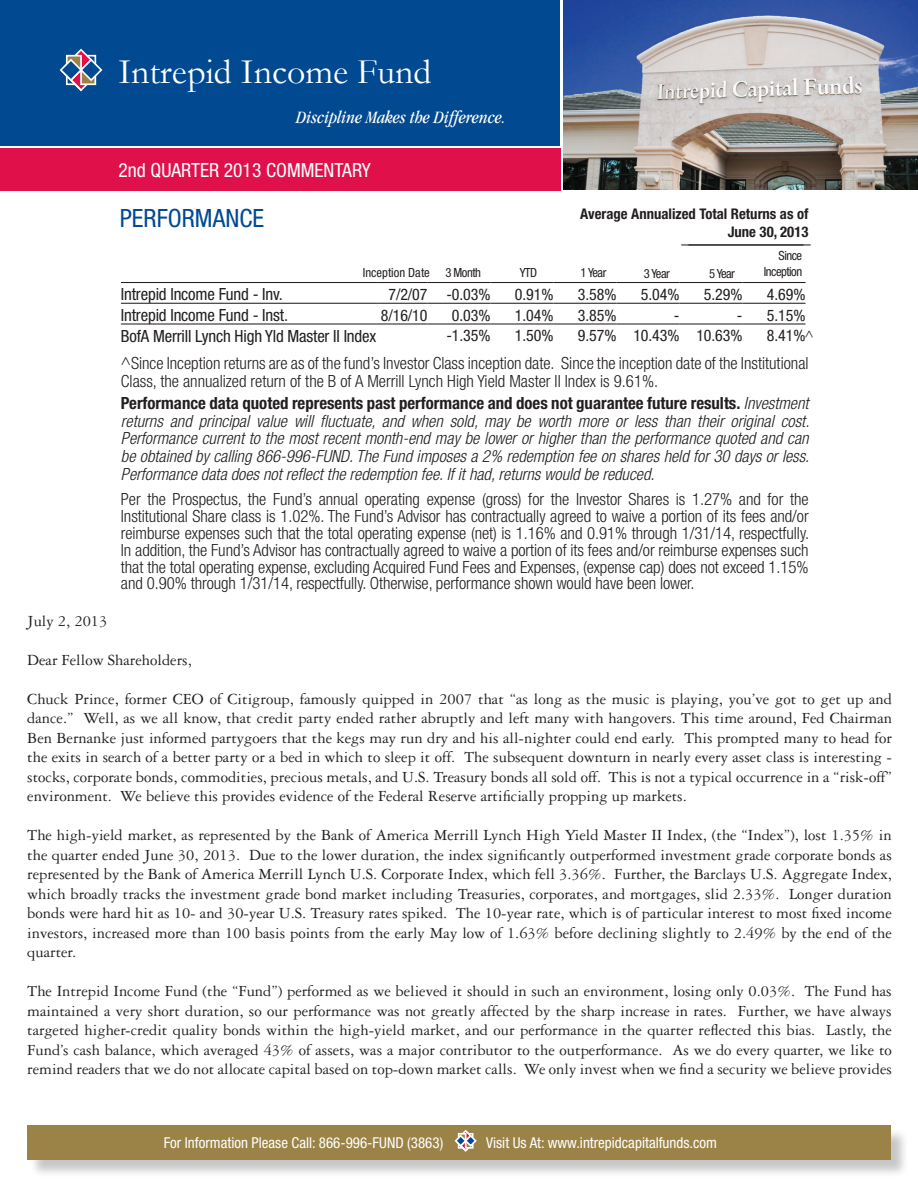
<style>
.page{position:relative;width:918px;height:1188px;background:#fff}
.page>*{position:absolute;margin:0;border:0;box-sizing:border-box;transform-origin:0 0}
.t1{font:36px "Garamond";color:#fff}
.t2{font:condensed 25.2px "Helvetica Neue";color:#014990}
.t3{font:condensed 19.5px "Helvetica Neue";color:#fff}
.t4{font:italic condensed 18px "Garamond";color:#fff}
.t5{font:300 condensed 16.8px/16.8px "Helvetica Neue";color:#231f20}
.t6{font:italic 300 condensed 16.8px/17.9px "Helvetica Neue";color:#231f20;text-align:justify}
.t7{font:condensed 16.8px "Helvetica Neue";letter-spacing:-.01em;color:#231f20}
.t8{font:16.5px/19.5px "Garamond Three";color:#231f20;text-align:justify}
.t9{font:condensed 15.9px "Helvetica Neue";letter-spacing:-.005em;color:#231f20}
.t10{font:condensed 15px "Helvetica Neue";color:#fff}
.t11{font:700 condensed 14.7px/17.7px "Helvetica Neue";color:#231f20;text-align:right}
.t12{font:condensed 12.6px/15.1px "Helvetica Neue";letter-spacing:-.04em;color:#231f20;text-align:right}
.t13{font:condensed 12.6px "Helvetica Neue";color:#231f20}
.s1{font-weight:700;font-style:normal}
.s2{font-weight:300;font-size:14.7px}
</style>
<div class="page">
<div style="left:0;top:0;width:560px;height:146px;background:#014990"></div>
<div style="left:0;top:149px;width:560px;height:42px;background:#e0104b"></div>
<img style="left:563px;top:0;width:355px;height:190px">
<svg style="left:59px;top:48px;width:44px;height:44px"></svg>
<div style="left:30px;top:1128px;width:879px;height:50px;background:#231f20;opacity:.25"></div>
<div style="left:27px;top:1125px;width:864px;height:35px;background:#9b8348"></div>
<svg style="left:455px;top:1130px;width:22px;height:22px"></svg>
<hr style="left:681px;top:244px;width:123px;height:1px;background:#231f20">
<hr style="left:688px;top:244px;width:123px;height:1px;background:#231f20">
<hr style="left:121px;top:282px;width:256px;height:1px;background:#231f20">
<hr style="left:121px;top:303px;width:256px;height:1px;background:#231f20">
<hr style="left:377px;top:282px;width:51px;height:1px;background:#231f20">
<hr style="left:377px;top:303px;width:51px;height:1px;background:#231f20">
<hr style="left:428px;top:282px;width:63px;height:1px;background:#231f20">
<hr style="left:428px;top:303px;width:63px;height:1px;background:#231f20">
<hr style="left:491px;top:282px;width:63px;height:1px;background:#231f20">
<hr style="left:491px;top:303px;width:63px;height:1px;background:#231f20">
<hr style="left:554px;top:282px;width:63px;height:1px;background:#231f20">
<hr style="left:554px;top:303px;width:63px;height:1px;background:#231f20">
<hr style="left:617px;top:282px;width:63px;height:1px;background:#231f20">
<hr style="left:617px;top:303px;width:63px;height:1px;background:#231f20">
<hr style="left:680px;top:282px;width:63px;height:1px;background:#231f20">
<hr style="left:680px;top:303px;width:63px;height:1px;background:#231f20">
<hr style="left:743px;top:282px;width:63px;height:1px;background:#231f20">
<hr style="left:743px;top:303px;width:63px;height:1px;background:#231f20">
<hr style="left:121px;top:323px;width:256px;height:2px;background:#231f20">
<hr style="left:377px;top:323px;width:51px;height:2px;background:#231f20">
<hr style="left:428px;top:323px;width:63px;height:2px;background:#231f20">
<hr style="left:491px;top:323px;width:63px;height:2px;background:#231f20">
<hr style="left:554px;top:323px;width:63px;height:2px;background:#231f20">
<hr style="left:617px;top:323px;width:63px;height:2px;background:#231f20">
<hr style="left:680px;top:323px;width:63px;height:2px;background:#231f20">
<hr style="left:743px;top:323px;width:63px;height:2px;background:#231f20">
<h1 class="t1" style="left:118px;top:47px;width:315px">Intrepid Income Fund</h1>
<p class="t4" style="left:296px;top:107px;width:211px">Discipline Makes the Difference.</p>
<p class="t3" style="left:118px;top:159px;width:254px">2nd QUARTER 2013 COMMENTARY</p>
<h2 class="t2" style="left:120px;top:203px;width:14px">performance</h2>
<p class="t11" style="left:580px;top:205px;width:230px">Average Annualized Total Returns as of<br>June 30, 2013</p>
<p class="t13" style="left:363px;top:265px;width:120px">Inception Date 3 Month</p>
<p class="t12" style="left:520px;top:265px;width:19px">YTD</p>
<p class="t12" style="left:581px;top:265px;width:27px">1 Year</p>
<p class="t12" style="left:709px;top:266px;width:27px">5 Year</p>
<p class="t12" style="left:644px;top:266px;width:27px">3 Year</p>
<p class="t12" style="left:764px;top:248px;width:40px">Since<br>Inception</p>
<p class="t7" style="left:121px;top:285px;width:163px">Intrepid Income Fund - Inv.</p>
<p class="t9" style="left:389px;top:285px;width:104px">7/2/07 -0.03%</p>
<p class="t9" style="left:515px;top:285px;width:40px">0.91%</p>
<p class="t9" style="left:578px;top:285px;width:40px">3.58%</p>
<p class="t9" style="left:641px;top:285px;width:40px">5.04%</p>
<p class="t9" style="left:704px;top:285px;width:40px">5.29%</p>
<p class="t9" style="left:767px;top:285px;width:40px">4.69%</p>
<p class="t7" style="left:121px;top:305px;width:169px">Intrepid Income Fund - Inst.</p>
<p class="t9" style="left:381px;top:306px;width:48px">8/16/10</p>
<p class="t9" style="left:452px;top:306px;width:40px">0.03%</p>
<p class="t9" style="left:515px;top:306px;width:40px">1.04%</p>
<p class="t9" style="left:578px;top:306px;width:40px">3.85%</p>
<p class="t9" style="left:674px;top:306px;width:7px">-</p>
<p class="t9" style="left:737px;top:306px;width:70px">- 5.15%</p>
<p class="t7" style="left:121px;top:326px;width:257px">BofA Merrill Lynch High Yld Master II Index</p>
<p class="t9" style="left:446px;top:327px;width:46px">-1.35%</p>
<p class="t9" style="left:515px;top:327px;width:40px">1.50%</p>
<p class="t9" style="left:578px;top:327px;width:166px">9.57% 10.43% 10.63%</p>
<p class="t5" style="left:121px;top:354px;width:689px;line-height:17.9px">^Since Inception returns are as of the fund’s Investor Class inception date. Since the inception date of the Institutional<br>Class, the annualized return of the B of A Merrill Lynch High Yield Master II Index is 9.61%.</p>
<p class="t6" style="left:121px;top:394px;width:690px"><span class="s1">Performance data quoted represents past performance and does not guarantee future results.</span> Investment returns and principal value will fluctuate, and when sold, may be worth more or less than their original cost.<br>Performance current to the most recent month-end may be lower or higher than the performance quoted and can be obtained by calling 866-996-FUND. The Fund imposes a 2% redemption fee on shares held for 30 days or less.<br>Performance data does not reflect the redemption fee. If it had, returns would be reduced.</p>
<p class="t5" style="left:121px;top:491px;width:690px;text-align:justify">Per the Prospectus, the Fund’s annual operating expense (gross) for the Investor Shares is 1.27% and for the Institutional Share class is 1.02%. The Fund’s Advisor has contractually agreed to waive a portion of its fees and/or reimburse expenses such that the total operating expense (net) is 1.16% and 0.91% through 1/31/14, respectfully.<br>In addition, the Fund’s Advisor has contractually agreed to waive a portion of its fees and/or reimburse expenses such that the total operating expense, excluding Acquired Fund Fees and Expenses, (expense cap) does not exceed 1.15% and 0.90% through 1/31/14, respectfully. Otherwise, performance shown would have been lower.</p>
<p class="t9" style="left:767px;top:327px;width:48px">8.41%<span class="s2">^</span></p>
<p class="t8" style="left:27px;top:611px;width:82px">July 2, 2013</p>
<p class="t8" style="left:27px;top:650px;width:166px">Dear Fellow Shareholders,</p>
<p class="t8" style="left:27px;top:689px;width:866px">Chuck Prince, former CEO of Citigroup, famously quipped in 2007 that “as long as the music is playing, you’ve got to get up and dance.” Well, as we all know, that credit party ended rather abruptly and left many with hangovers. This time around, Fed Chairman Ben Bernanke just informed partygoers that the kegs may run dry and his all-nighter could end early. This prompted many to head for the exits in search of a better party or a bed in which to sleep it off. The subsequent downturn in nearly every asset class is interesting - stocks, corporate bonds, commodities, precious metals, and U.S. Treasury bonds all sold off. This is not a typical occurrence in a “risk-off” environment. We believe this provides evidence of the Federal Reserve artificially propping up markets.</p>
<p class="t8" style="left:27px;top:826px;width:866px">The high-yield market, as represented by the Bank of America Merrill Lynch High Yield Master II Index, (the “Index”), lost 1.35% in the quarter ended June 30, 2013. Due to the lower duration, the index significantly outperformed investment grade corporate bonds as represented by the Bank of America Merrill Lynch U.S. Corporate Index, which fell 3.36%. Further, the Barclays U.S. Aggregate Index, which broadly tracks the investment grade bond market including Treasuries, corporates, and mortgages, slid 2.33%. Longer duration bonds were hard hit as 10- and 30-year U.S. Treasury rates spiked. The 10-year rate, which is of particular interest to most fixed income investors, increased more than 100 basis points from the early May low of 1.63% before declining slightly to 2.49% by the end of the quarter.</p>
<p class="t8" style="left:27px;top:982px;width:866px">The Intrepid Income Fund (the “Fund”) performed as we believed it should in such an environment, losing only 0.03%. The Fund has maintained a very short duration, so our performance was not greatly affected by the sharp increase in rates. Further, we have always targeted higher-credit quality bonds within the high-yield market, and our performance in the quarter reflected this bias. Lastly, the Fund’s cash balance, which averaged 43% of assets, was a major contributor to the outperformance. As we do every quarter, we like to remind readers that we do not allocate capital based on top-down market calls. We only invest when we find a security we believe provides</p>
<p class="t10" style="left:164px;top:1134px;width:281px">For Information Please Call: 866-996-FUND (3863)</p>
<p class="t10" style="left:486px;top:1134px;width:232px">Visit Us At: www.intrepidcapitalfunds.com</p>
</div>
